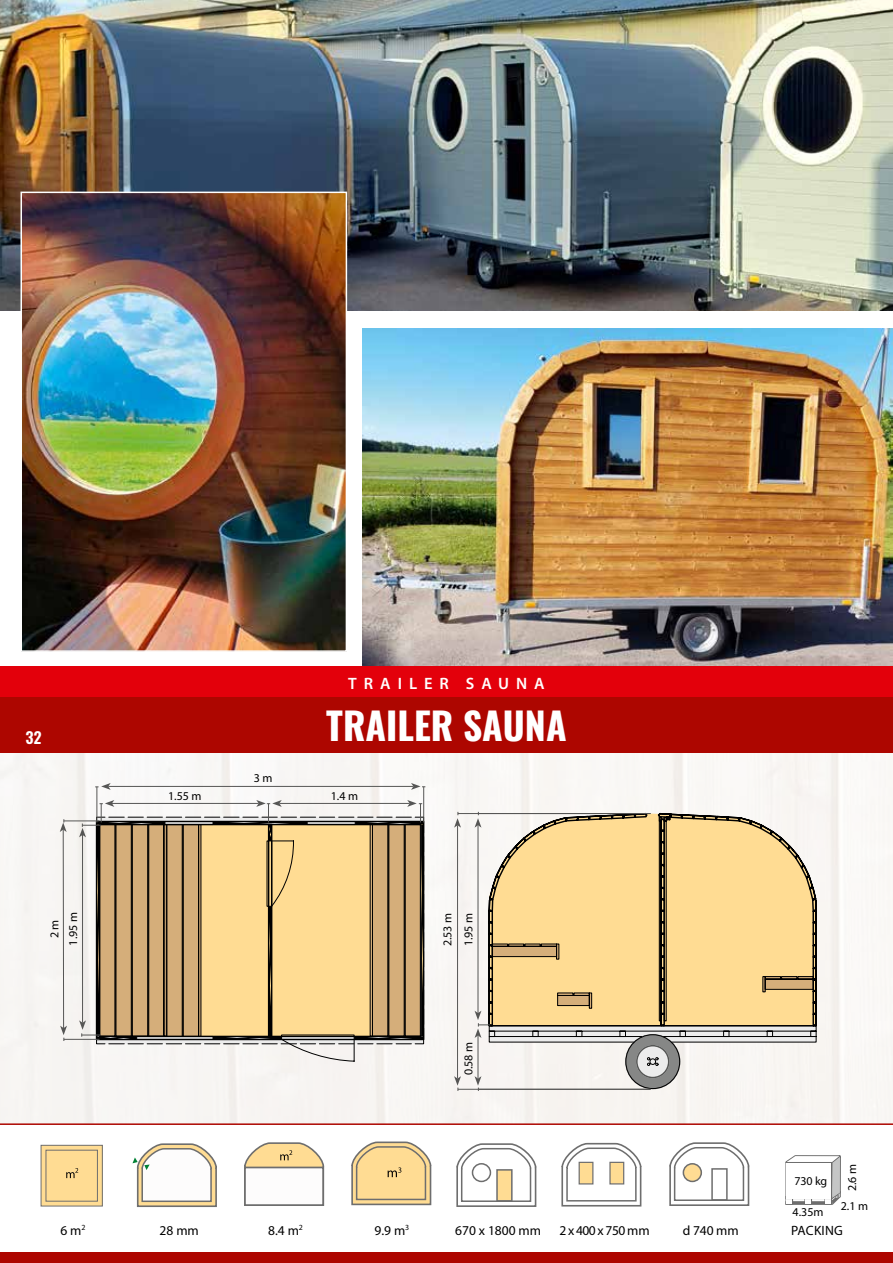
<style>
.page{position:relative;width:893px;height:1263px;background:#fff}
.page>*{position:absolute;margin:0;border:0;box-sizing:border-box;transform-origin:0 0}
.t1{font:700 37.5px "Oswald";color:#fff}
.t2{font:600 16.5px "Myriad Pro";letter-spacing:.42em;color:#fff}
.t3{font:600 15.75px "Oswald";color:#fff}
.t4{font:13.5px "Myriad Pro";color:#000}
.t5{font:13.5px "Myriad Pro";letter-spacing:.02em;color:#000}
.t6{font:12px "Myriad Pro";color:#000}
</style>
<div class="page">
<div style="left:0;top:753px;width:893px;height:370px;background:#f8f6f4"></div>
<img style="left:0;top:0;width:893px;height:310px">
<div style="left:0;top:1252px;width:893px;height:11px;background:#ad0600"></div>
<div style="left:0;top:666px;width:893px;height:45px;background:#e3000b"></div>
<div style="left:0;top:697px;width:893px;height:56px;background:#ad0600"></div>
<hr style="left:0;top:1123px;width:893px;height:2px;background:#ad0600">
<img style="left:363px;top:329px;width:530px;height:336px">
<img style="left:24px;top:195px;width:320px;height:454px">
<div style="left:21px;top:192px;width:326px;height:460px;border:2px solid #fff"></div>
<div style="left:202px;top:825px;width:11px;height:212px;background:#ffdc93"></div>
<div style="left:165px;top:821px;width:48px;height:4px;border:1px solid #000"></div>
<div style="left:626px;top:1035px;width:54px;height:53px;background:#868786;border-radius:50%"></div>
<svg style="left:636px;top:1045px;width:33px;height:33px"></svg>
<div style="left:637px;top:1046px;width:32px;height:31px;background:#ececec;border-radius:50%"></div>
<div style="left:636px;top:1045px;width:33px;height:33px;border:2px solid #555655;border-radius:50%"></div>
<svg style="left:785px;top:1155px;width:56px;height:50px"></svg>
<svg style="left:43px;top:1147px;width:58px;height:57px"></svg>
<div style="left:41px;top:1145px;width:62px;height:61px;border:1px solid #6e6e6e"></div>
<div style="left:46px;top:1150px;width:52px;height:51px;background:#ffdc93;border:1px solid #6e6e6e"></div>
<svg style="left:66px;top:1168px;width:12px;height:10px"></svg>
<svg style="left:132px;top:1143px;width:85px;height:64px"></svg>
<svg style="left:244px;top:1142px;width:81px;height:64px"></svg>
<svg style="left:351px;top:1141px;width:81px;height:65px;background:#e8ce97"></svg>
<svg style="left:456px;top:1143px;width:81px;height:64px"></svg>
<div style="left:496px;top:1169px;width:17px;height:32px;background:#ffdc93;border:2px solid #6e6e6e"></div>
<svg style="left:561px;top:1142px;width:81px;height:65px"></svg>
<svg style="left:669px;top:1142px;width:81px;height:64px"></svg>
<div style="left:711px;top:1168px;width:17px;height:32px;background:#fff;border:2px solid #6e6e6e"></div>
<div style="left:683px;top:1164px;width:18px;height:17px;background:#ffdc93;border-radius:50%"></div>
<div style="left:683px;top:1163px;width:19px;height:19px;border:2px solid #6e6e6e;border-radius:50%"></div>
<div style="left:472px;top:1164px;width:18px;height:17px;background:#fff;border-radius:50%"></div>
<div style="left:472px;top:1163px;width:19px;height:19px;border:2px solid #6e6e6e;border-radius:50%"></div>
<div style="left:579px;top:1162px;width:14px;height:22px;background:#ffdc93;border:1px solid #6e6e6e"></div>
<div style="left:609px;top:1162px;width:15px;height:22px;background:#ffdc93;border:1px solid #6e6e6e"></div>
<hr style="left:478px;top:1035px;width:1px;height:43px;background:#565655">
<svg style="left:475px;top:1076px;width:6px;height:15px"></svg>
<svg style="left:475px;top:812px;width:342px;height:254px"></svg>
<hr style="left:458px;top:1089px;width:193px;height:1px;background:#565655">
<hr style="left:458px;top:813px;width:193px;height:1px;background:#565655">
<hr style="left:457px;top:825px;width:1px;height:253px;background:#565655">
<svg style="left:454px;top:1076px;width:7px;height:15px"></svg>
<svg style="left:454px;top:812px;width:7px;height:16px"></svg>
<hr style="left:112px;top:803px;width:147px;height:1px;background:#565655">
<hr style="left:97px;top:787px;width:1px;height:35px;background:#565655">
<hr style="left:108px;top:786px;width:305px;height:1px;background:#565655">
<svg style="left:95px;top:783px;width:16px;height:7px"></svg>
<hr style="left:423px;top:787px;width:1px;height:35px;background:#565655">
<svg style="left:411px;top:783px;width:14px;height:7px"></svg>
<svg style="left:213px;top:800px;width:211px;height:262px;background:#ddc28f"></svg>
<hr style="left:64px;top:1039px;width:35px;height:1px;background:#565655">
<hr style="left:64px;top:820px;width:35px;height:1px;background:#565655">
<svg style="left:79px;top:800px;width:123px;height:239px;background:#b9a07e"></svg>
<hr style="left:63px;top:830px;width:1px;height:198px;background:#565655">
<svg style="left:60px;top:1026px;width:7px;height:15px"></svg>
<svg style="left:60px;top:819px;width:7px;height:13px"></svg>
<h3 class="t3" style="left:26px;top:730px;width:18px">32</h3>
<h2 class="t2" style="left:348px;top:672px;width:198px">TRAILER SAUNA</h2>
<p class="t6" style="left:254px;top:770px;width:20px">3 m</p>
<h1 class="t1" style="left:326px;top:706px;width:242px">TRAILER SAUNA</h1>
<p class="t6" style="left:168px;top:788px;width:35px">1.55 m</p>
<p class="t6" style="left:331px;top:788px;width:29px">1.4 m</p>
<p class="t6" style="left:47px;top:938px;width:20px;rotate:-90deg">2 m</p>
<p class="t6" style="left:66px;top:945px;width:35px;rotate:-90deg">1.95 m</p>
<p class="t6" style="left:440px;top:946px;width:35px;rotate:-90deg">2.53 m</p>
<p class="t6" style="left:461px;top:946px;width:35px;rotate:-90deg">1.95 m</p>
<p class="t6" style="left:461px;top:1075px;width:35px;rotate:-90deg">0.58 m</p>
<p class="t6" style="left:795px;top:1174px;width:34px">730 kg</p>
<p class="t6" style="left:793px;top:1204px;width:32px">4.35m</p>
<p class="t6" style="left:845px;top:1191px;width:29px;rotate:-90deg">2.6 m</p>
<p class="t6" style="left:841px;top:1199px;width:29px">2.1 m</p>
<p class="t4" style="left:60px;top:1222px;width:27px">6 m<sup>2</sup></p>
<p class="t4" style="left:160px;top:1222px;width:41px">28 mm</p>
<p class="t4" style="left:268px;top:1222px;width:36px">8.4 m<sup>2</sup></p>
<p class="t4" style="left:374px;top:1222px;width:36px">9.9 m<sup>3</sup></p>
<p class="t4" style="left:455px;top:1222px;width:87px">670 x 1800 mm</p>
<p class="t4" style="left:559px;top:1222px;width:92px">2 x 400 x 750 mm</p>
<p class="t4" style="left:683px;top:1222px;width:57px">d 740 mm</p>
<p class="t5" style="left:791px;top:1222px;width:53px">PACKING</p>
</div>
